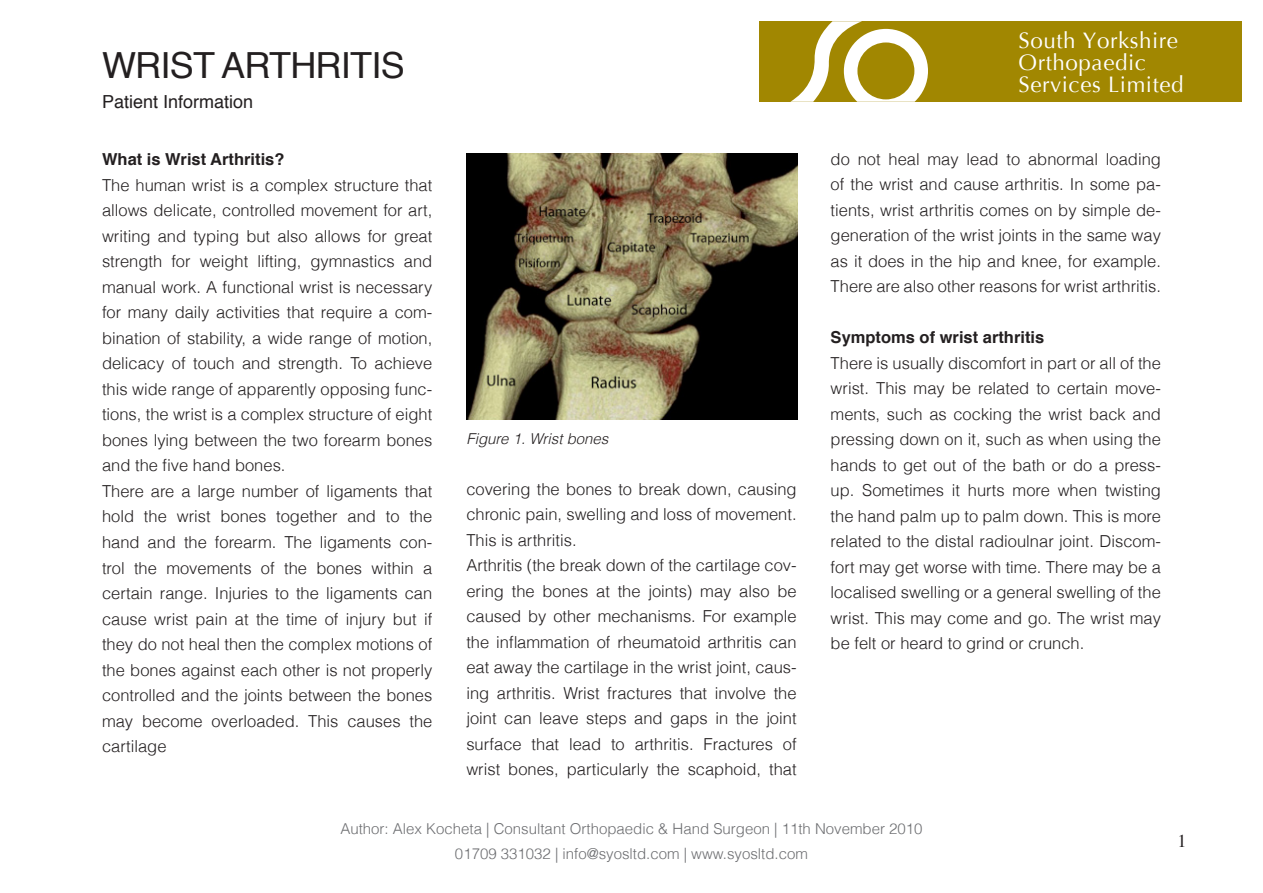
<style>
.page{position:relative;width:1263px;height:893px;background:#fff}
.page>*{position:absolute;margin:0;border:0;box-sizing:border-box;transform-origin:0 0}
.hel_title{font:36px "Helvetica";letter-spacing:-.02em;color:#231f20}
.t1{font:22.35px/22.4px "Optima";letter-spacing:.025em;color:#fff}
.t2{font:18px "Helvetica";color:#231f20}
.t3{font:18px "Times";color:#231f20}
.hel_light_11pt{font:300 16.5px/25.5px "Helvetica";color:#231f20;text-align:justify}
.hel_sub{font:700 16.5px "Helvetica";color:#231f20}
.Paragraph_Style_1{font:300 15px "Helvetica";color:#6c6d70}
.hel_fig{font:italic 300 15px "Helvetica";color:#231f20}
</style>
<div class="page">
<div style="left:760px;top:21px;width:482px;height:81px;background:#a18701"></div>
<svg style="left:790px;top:21px;width:138px;height:81px"></svg>
<img style="left:466px;top:153px;width:331px;height:266px">
<p class="hel_title" style="left:102px;top:38px;width:304px">WRIST ARTHRITIS</p>
<p class="t2" style="left:102px;top:88px;width:153px">Patient Information</p>
<p class="hel_sub" style="left:102px;top:146px;width:184px">What is Wrist Arthritis?</p>
<p class="hel_light_11pt" style="left:102px;top:172px;width:332px">The human wrist is a complex structure that allows delicate, controlled movement for art, writing and typing but also allows for great strength for weight lifting, gymnastics and manual work. A functional wrist is necessary for many daily activities that require a com&shy;bination of stability, a wide range of motion, delicacy of touch and strength. To achieve this wide range of apparently opposing func&shy;tions, the wrist is a complex structure of eight bones lying between the two forearm bones and the five hand bones.</p>
<p class="hel_light_11pt" style="left:102px;top:478px;width:332px">There are a large number of ligaments that hold the wrist bones together and to the hand and the forearm. The ligaments con&shy;trol the movements of the bones within a certain range. Injuries to the ligaments can cause wrist pain at the time of injury but if they do not heal then the complex motions of the bones against each other is not properly controlled and the joints between the bones may become overloaded. This causes the cartilage</p>
<p class="hel_fig" style="left:466px;top:429px;width:144px">Figure 1. Wrist bones</p>
<p class="hel_light_11pt" style="left:466px;top:476px;width:332px">covering the bones to break down, causing chronic pain, swelling and loss of movement.<br>This is arthritis.</p>
<p class="hel_light_11pt" style="left:466px;top:553px;width:332px">Arthritis (the break down of the cartilage cov&shy;ering the bones at the joints) may also be caused by other mechanisms. For example the inflammation of rheumatoid arthritis can eat away the cartilage in the wrist joint, caus&shy;ing arthritis. Wrist fractures that involve the joint can leave steps and gaps in the joint surface that lead to arthritis. Fractures of wrist bones, particularly the scaphoid, that</p>
<p class="t1" style="left:1018px;top:29px;width:161px">South Yorkshire<br>Orthopaedic</p>
<p class="t1" style="left:1018px;top:74px;width:167px">Services Limited</p>
<p class="hel_light_11pt" style="left:831px;top:146px;width:332px">do not heal may lead to abnormal loading of the wrist and cause arthritis. In some pa&shy;tients, wrist arthritis comes on by simple de&shy;generation of the wrist joints in the same way as it does in the hip and knee, for example.<br>There are also other reasons for wrist arthritis.</p>
<p class="hel_sub" style="left:831px;top:324px;width:215px">Symptoms of wrist arthritis</p>
<p class="hel_light_11pt" style="left:831px;top:350px;width:332px">There is usually discomfort in part or all of the wrist. This may be related to certain move&shy;ments, such as cocking the wrist back and pressing down on it, such as when using the hands to get out of the bath or do a press&shy;up. Sometimes it hurts more when twisting the hand palm up to palm down. This is more related to the distal radioulnar joint. Discom&shy;fort may get worse with time. There may be a localised swelling or a general swelling of the wrist. This may come and go. The wrist may be felt or heard to grind or crunch.</p>
<p class="Paragraph_Style_1" style="left:340px;top:819px;width:584px">Author: Alex Kocheta | Consultant Orthopaedic &amp; Hand Surgeon | 11th November 2010</p>
<p class="Paragraph_Style_1" style="left:455px;top:845px;width:354px">01709 331032 | info@syosltd.com | www.syosltd.com</p>
<p class="t3" style="left:1177px;top:824px;width:10px">1</p>
</div>
